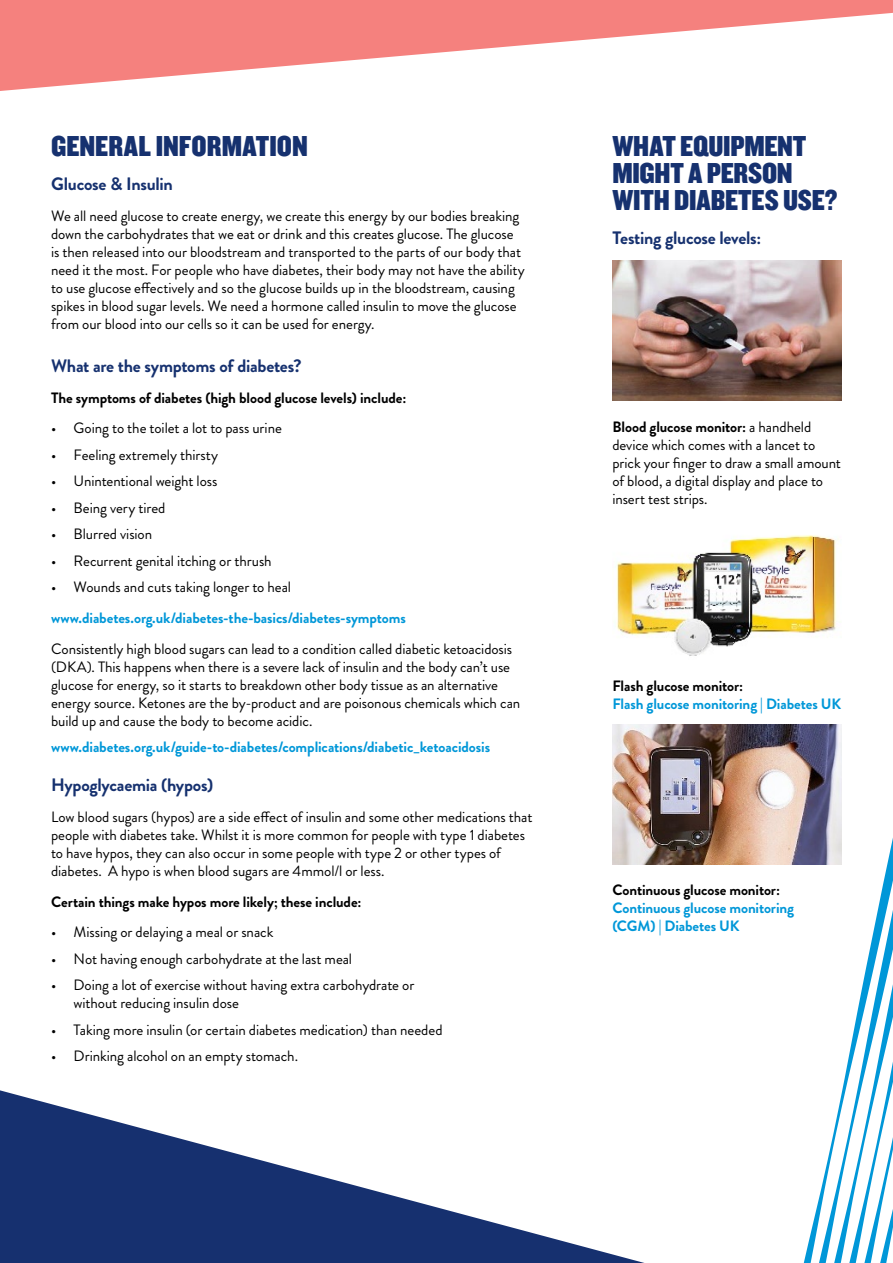
<style>
.page{position:relative;width:893px;height:1263px;background:#fff}
.page>*{position:absolute;margin:0;border:0;box-sizing:border-box;transform-origin:0 0}
.H_-_H2{font:30px/27px "Knockout 70 Full Welterwt";letter-spacing:-.005em;color:#16316f}
.H_-_H3{font:700 18px "Brandon Grotesque";letter-spacing:-.015em;color:#16316f}
.H_-_Body{font:15px/18px "Brandon Grotesque";letter-spacing:-.005em;color:#000}
.H_-_Body-2{font:700 15px/18px "Brandon Grotesque";letter-spacing:-.005em;color:#0097d8}
.H_-_Body-3{font:700 15px "Brandon Grotesque";letter-spacing:-.005em;color:#000}
.s1{font-weight:700}
.s2{color:#000}
</style>
<div class="page">
<svg style="left:0;top:0;width:893px;height:91px;fill:#f5817e"></svg>
<svg style="left:0;top:1090px;width:644px;height:173px"></svg>
<svg style="left:801px;top:864px;width:14px;height:399px"></svg>
<svg style="left:815px;top:838px;width:78px;height:425px"></svg>
<img style="left:612px;top:261px;width:230px;height:140px">
<img style="left:616px;top:535px;width:223px;height:121px">
<img style="left:612px;top:724px;width:230px;height:140px">
<p class="H_-_H2" style="left:51px;top:131px;width:258px">GENERAL INFORMATION</p>
<p class="H_-_H3" style="left:51px;top:171px;width:123px">Glucose &amp; Insulin</p>
<p class="H_-_Body" style="left:51px;top:207px;width:475px">We all need glucose to create energy, we create this energy by our bodies breaking down the carbohydrates that we eat or drink and this creates glucose. The glucose is then released into our bloodstream and transported to the parts of our body that need it the most. For people who have diabetes, their body may not have the ability to use glucose effectively and so the glucose builds up in the bloodstream, causing spikes in blood sugar levels. We need a hormone called insulin to move the glucose from our blood into our cells so it can be used for energy.</p>
<p class="H_-_H3" style="left:51px;top:353px;width:252px">What are the symptoms of diabetes?</p>
<p class="H_-_Body-3" style="left:51px;top:387px;width:357px">The symptoms of diabetes (high blood glucose levels) include:</p>
<p class="H_-_Body" style="left:51px;top:419px;width:232px">• Going to the toilet a lot to pass urine</p>
<p class="H_-_Body" style="left:51px;top:446px;width:169px">• Feeling extremely thirsty</p>
<p class="H_-_Body" style="left:51px;top:472px;width:168px">• Unintentional weight loss</p>
<p class="H_-_Body" style="left:51px;top:499px;width:116px">• Being very tired</p>
<p class="H_-_Body" style="left:51px;top:525px;width:103px">• Blurred vision</p>
<p class="H_-_Body" style="left:51px;top:552px;width:222px">• Recurrent genital itching or thrush</p>
<p class="H_-_Body" style="left:51px;top:578px;width:242px">• Wounds and cuts taking longer to heal</p>
<p class="H_-_Body-2" style="left:51px;top:609px;width:356px">www.diabetes.org.uk/diabetes-the-basics/diabetes-symptoms</p>
<p class="H_-_Body" style="left:51px;top:640px;width:471px">Consistently high blood sugars can lead to a condition called diabetic ketoacidosis (DKA). This happens when there is a severe lack of insulin and the body can’t use glucose for energy, so it starts to breakdown other body tissue as an alternative energy source. Ketones are the by-product and are poisonous chemicals which can build up and cause the body to become acidic.</p>
<p class="H_-_Body-2" style="left:51px;top:738px;width:441px">www.diabetes.org.uk/guide-to-diabetes/complications/diabetic_ketoacidosis</p>
<p class="H_-_H3" style="left:51px;top:772px;width:164px">Hypoglycaemia (hypos)</p>
<p class="H_-_Body" style="left:51px;top:808px;width:483px">Low blood sugars (hypos) are a side effect of insulin and some other medications that people with diabetes take. Whilst it is more common for people with type 1 diabetes to have hypos, they can also occur in some people with type 2 or other types of diabetes. A hypo is when blood sugars are 4mmol/l or less.</p>
<p class="H_-_Body-3" style="left:51px;top:891px;width:312px">Certain things make hypos more likely; these include:</p>
<p class="H_-_Body" style="left:51px;top:923px;width:224px">• Missing or delaying a meal or snack</p>
<p class="H_-_Body" style="left:51px;top:950px;width:303px">• Not having enough carbohydrate at the last meal</p>
<p class="H_-_Body" style="left:74px;top:976px;width:342px;text-indent:-22px">• Doing a lot of exercise without having extra carbohydrate or without reducing insulin dose</p>
<p class="H_-_Body" style="left:51px;top:1021px;width:393px">• Taking more insulin (or certain diabetes medication) than needed</p>
<p class="H_-_Body" style="left:51px;top:1047px;width:249px">• Drinking alcohol on an empty stomach.</p>
<p class="H_-_H2" style="left:612px;top:131px;width:227px">WHAT EQUIPMENT<br>MIGHT A PERSON<br>WITH DIABETES USE?</p>
<p class="H_-_H3" style="left:612px;top:225px;width:150px">Testing glucose levels:</p>
<p class="H_-_Body" style="left:612px;top:418px;width:230px"><span class="s1">Blood glucose monitor:</span> a handheld device which comes with a lancet to prick your finger to draw a small amount of blood, a digital display and place to insert test strips.</p>
<p class="H_-_Body-2" style="left:612px;top:676px;width:231px"><span class="s2">Flash glucose monitor:<br></span>Flash glucose monitoring | Diabetes UK</p>
<p class="H_-_Body-2" style="left:612px;top:881px;width:183px"><span class="s2">Continuous glucose monitor:<br></span>Continuous glucose monitoring (CGM) | Diabetes UK</p>
</div>
